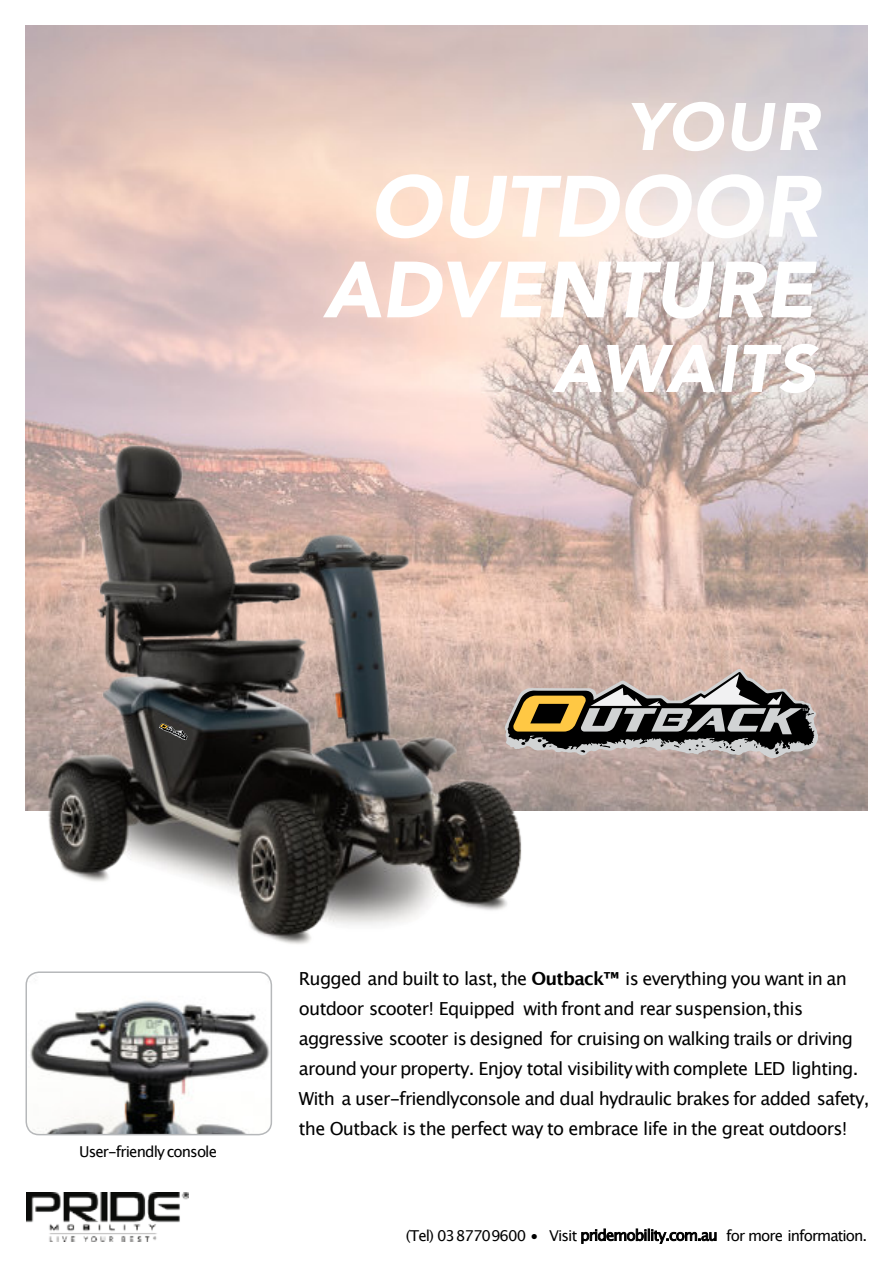
<style>
.page{position:relative;width:893px;height:1263px;background:#fff}
.page>*{position:absolute;margin:0;border:0;box-sizing:border-box;transform-origin:0 0}
.t1{font:italic 900 86.1px "Avenir";letter-spacing:.005em;color:#fff}
.t2{font:italic 900 78.75px "Avenir";color:#fff}
.t3{font:italic 900 66.45px "Avenir";letter-spacing:.02em;color:#fff}
.t4{font:18px/30px "Lucida Grande";letter-spacing:-.04em;color:#000}
.t5{font:15px "Lucida Grande";letter-spacing:-.06em;color:#000}
.t6{font:800 3.75px "Avenir";color:#d1d3d4}
.s1{font-weight:700}
</style>
<div class="page">
<img style="left:25px;top:25px;width:842px;height:785px">
<img style="left:26px;top:972px;width:245px;height:163px;border-radius:13px">
<div style="left:25px;top:971px;width:247px;height:164px;border:2px solid #b6b8ba;border-radius:13px"></div>
<img style="left:25px;top:418px;width:559px;height:554px">
<svg style="left:505px;top:669px;width:313px;height:88px;background:#8e8278"></svg>
<svg style="left:159px;top:723px;width:29px;height:17px"></svg>
<img style="left:27px;top:1192px;width:162px;height:49px">
<h3 class="t3" style="left:626px;top:84px;width:194px">YOUR</h3>
<h1 class="t1" style="left:369px;top:151px;width:450px">OUTDOOR</h1>
<h2 class="t2" style="left:323px;top:239px;width:493px">ADVENTURE</h2>
<h3 class="t3" style="left:552px;top:325px;width:265px">AWAITS</h3>
<p class="t6" style="left:803px;top:707px;width:7px">TM</p>
<p class="t5" style="left:79px;top:1146px;width:139px">User-friendly console</p>
<p class="t4" style="left:299px;top:965px;width:572px">Rugged and built to last, the <span class="s1">Outback™</span> is everything you want in an outdoor scooter! Equipped with front and rear suspension,this aggressive scooter is designed for cruising on walking trails or driving around your property. Enjoy total visibility with complete LED lighting.<br>With a user-friendlyconsole and dual hydraulic brakes for added safety, the Outback is the perfect way to embrace life in the great outdoors!</p>
<p class="t5" style="left:406px;top:1229px;width:463px">(Tel) 0387709600 • Visit pridemobility.com.au for more information.</p>
</div>
